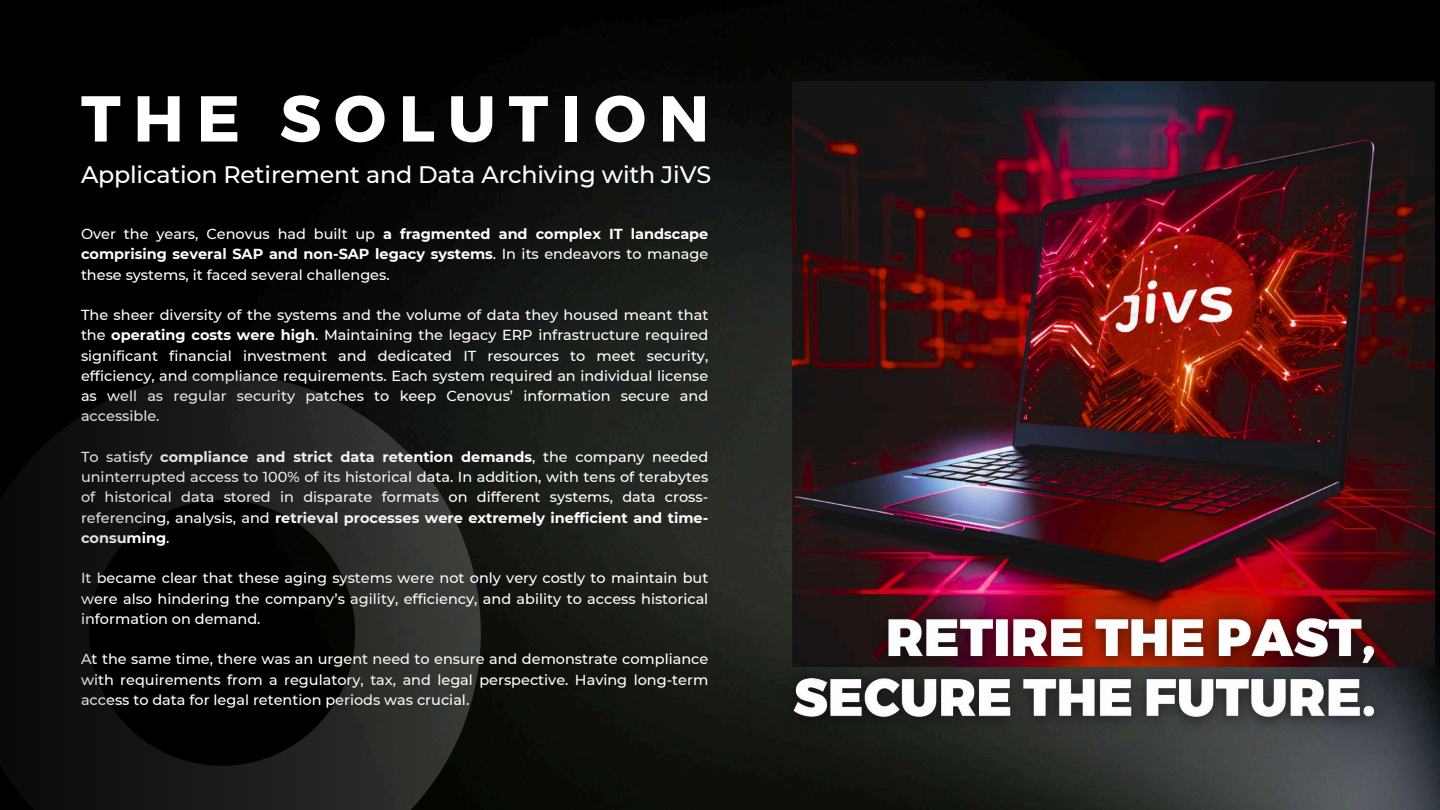
<style>
.page{position:relative;width:1440px;height:810px;background:#fff}
.page>*{position:absolute;margin:0;border:0;box-sizing:border-box;transform-origin:0 0}
.t1{font:700 64.6px "Montserrat";letter-spacing:.195em;color:#fff}
.t2{font:500 23.8px "Montserrat";letter-spacing:-.01em;color:#fff}
.t3{font:500 14.5px/20.2px "Montserrat";color:#fff;text-align:justify}
.s1{font-weight:700}
</style>
<div class="page">
<img style="left:0;top:0;width:1440px;height:810px">
<svg style="left:0;top:374px;width:481px;height:436px;background:#141413"></svg>
<img style="left:793px;top:82px;width:642px;height:585px">
<img style="left:770px;top:597px;width:628px;height:145px">
<h1 class="t1" style="left:81px;top:79px;width:630px">THE SOLUTION</h1>
<h2 class="t2" style="left:81px;top:160px;width:632px">Application Retirement and Data Archiving with JiVS</h2>
<p class="t3" style="left:81px;top:224px;width:629px">Over the years, Cenovus had built up <span class="s1">a fragmented and complex IT landscape comprising several SAP and non-SAP legacy systems</span>. In its endeavors to manage these systems, it faced several challenges.</p>
<p class="t3" style="left:81px;top:305px;width:629px">The sheer diversity of the systems and the volume of data they housed meant that the <span class="s1">operating costs were high</span>. Maintaining the legacy ERP infrastructure required significant financial investment and dedicated IT resources to meet security, efficiency, and compliance requirements. Each system required an individual license as well as regular security patches to keep Cenovus’ information secure and accessible.</p>
<p class="t3" style="left:81px;top:447px;width:629px">To satisfy <span class="s1">compliance and strict data retention demands</span>, the company needed uninterrupted access to 100% of its historical data. In addition, with tens of terabytes of historical data stored in disparate formats on different systems, data cross&shy;referencing, analysis, and <span class="s1">retrieval processes were extremely inefficient and time&shy;consuming</span>.</p>
<p class="t3" style="left:81px;top:568px;width:629px">It became clear that these aging systems were not only very costly to maintain but were also hindering the company’s agility, efficiency, and ability to access historical information on demand.</p>
<p class="t3" style="left:81px;top:649px;width:629px">At the same time, there was an urgent need to ensure and demonstrate compliance with requirements from a regulatory, tax, and legal perspective. Having long-term access to data for legal retention periods was crucial.</p>
</div>
